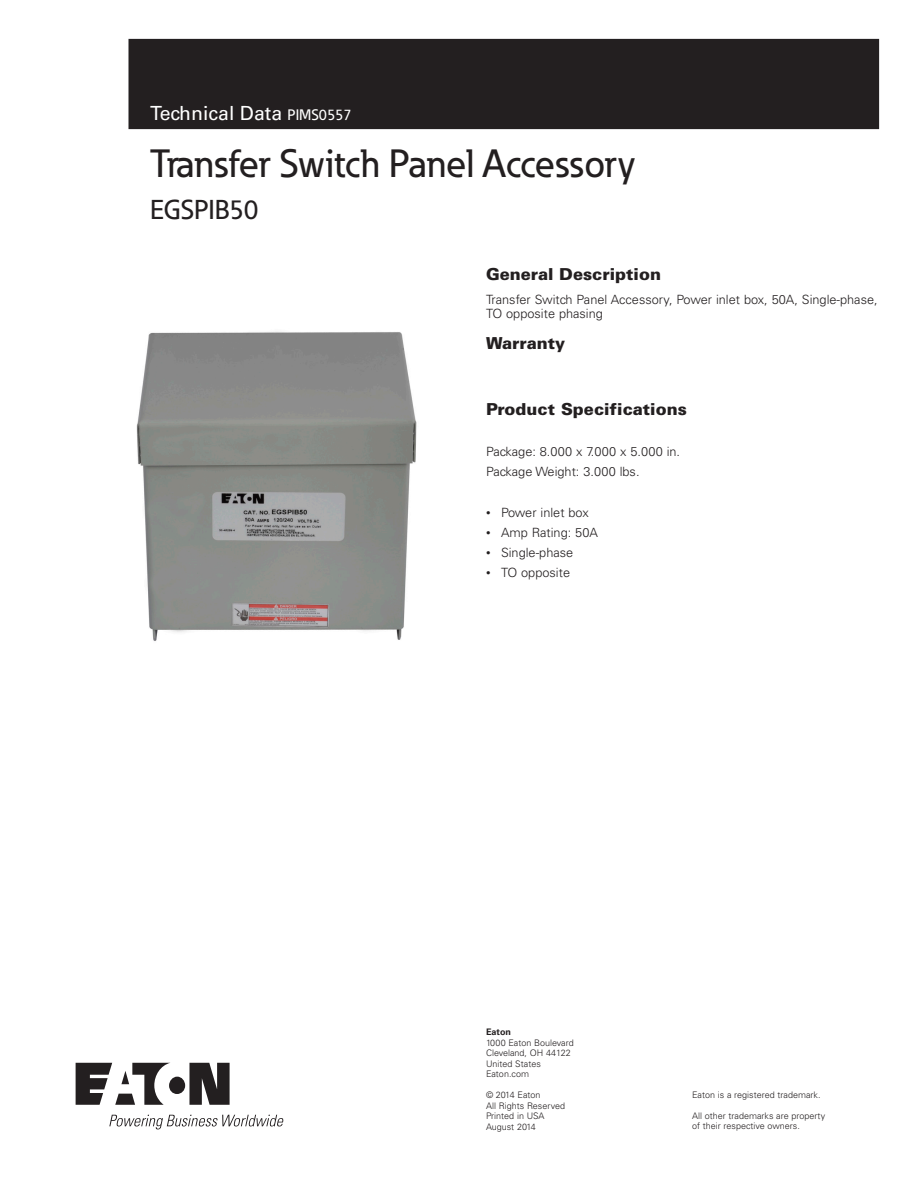
<style>
.page{position:relative;width:918px;height:1188px;background:#fff}
.page>*{position:absolute;margin:0;border:0;box-sizing:border-box;transform-origin:0 0}
._00_Product{font:500 39px "Eaton";color:#231f20}
._00_Product-2{font:500 27px "Eaton";color:#231f20}
._00_Application{font:19.5px "Univers LT Std";color:#fff}
._02_Body{font:900 16.5px "Univers LT Std";color:#231f20}
._01_Head1{font:900 16.5px "Univers LT Std";color:#231f20}
._02_Body_Last{font:300 12.75px/14.2px "Univers LT Std";color:#231f20}
._02_Body-2{font:300 12.75px "Univers LT Std";color:#231f20}
._12_Backpage_Body{font:300 9px/10.5px "Univers LT Std";color:#231f20}
._12_Backpage_Body-2{font:700 9px "Univers LT Std";color:#231f20}
.s1{font-family:"Eaton";font-weight:500;font-size:15px}
.s2{font-size:9px}
</style>
<div class="page">
<div style="left:129px;top:39px;width:750px;height:90px;background:#231f20"></div>
<svg style="left:76px;top:1063px;width:154px;height:42px"></svg>
<svg style="left:109px;top:1115px;width:175px;height:14px"></svg>
<img style="left:136px;top:331px;width:281px;height:310px">
<p class="_00_Application" style="left:150px;top:102px;width:203px">Technical Data <span class="s1">PIMS0557</span></p>
<p class="_00_Product" style="left:150px;top:139px;width:487px">Transfer Switch Panel Accessory</p>
<p class="_00_Product-2" style="left:150px;top:193px;width:110px">EGSPIB50</p>
<p class="_01_Head1" style="left:486px;top:264px;width:177px">General Description</p>
<p class="_02_Body_Last" style="left:486px;top:292px;width:393px">Transfer Switch Panel Accessory, Power inlet box, 50A, Single-phase,<br>TO opposite phasing</p>
<p class="_02_Body" style="left:486px;top:333px;width:81px">Warranty</p>
<p class="_02_Body" style="left:486px;top:399px;width:202px">Product Specifications</p>
<p class="_02_Body-2" style="left:486px;top:444px;width:196px">Package: 8.000 x 7.000 x 5.000 in.</p>
<p class="_02_Body-2" style="left:486px;top:464px;width:155px">Package Weight: 3.000 lbs.</p>
<p class="_02_Body_Last" style="left:486px;top:505px;width:104px"><span class="s2">•</span> Power inlet box</p>
<p class="_02_Body_Last" style="left:486px;top:525px;width:113px"><span class="s2">•</span> Amp Rating: 50A</p>
<p class="_02_Body_Last" style="left:486px;top:546px;width:89px"><span class="s2">•</span> Single-phase</p>
<p class="_02_Body_Last" style="left:486px;top:566px;width:86px"><span class="s2">•</span> TO opposite</p>
<p class="_12_Backpage_Body-2" style="left:486px;top:1027px;width:27px">Eaton</p>
<p class="_12_Backpage_Body" style="left:486px;top:1037px;width:89px">1000 Eaton Boulevard</p>
<p class="_12_Backpage_Body" style="left:486px;top:1048px;width:86px">Cleveland, OH 44122</p>
<p class="_12_Backpage_Body" style="left:486px;top:1058px;width:56px">United States</p>
<p class="_12_Backpage_Body" style="left:486px;top:1069px;width:45px">Eaton.com</p>
<p class="_12_Backpage_Body" style="left:486px;top:1090px;width:56px">© 2014 Eaton</p>
<p class="_12_Backpage_Body" style="left:486px;top:1100px;width:81px">All Rights Reserved</p>
<p class="_12_Backpage_Body" style="left:486px;top:1111px;width:60px">Printed in USA</p>
<p class="_12_Backpage_Body" style="left:486px;top:1121px;width:51px">August 2014</p>
<p class="_12_Backpage_Body" style="left:692px;top:1090px;width:130px">Eaton is a registered trademark.</p>
<p class="_12_Backpage_Body" style="left:692px;top:1111px;width:135px">All other trademarks are property of their respective owners.</p>
</div>
